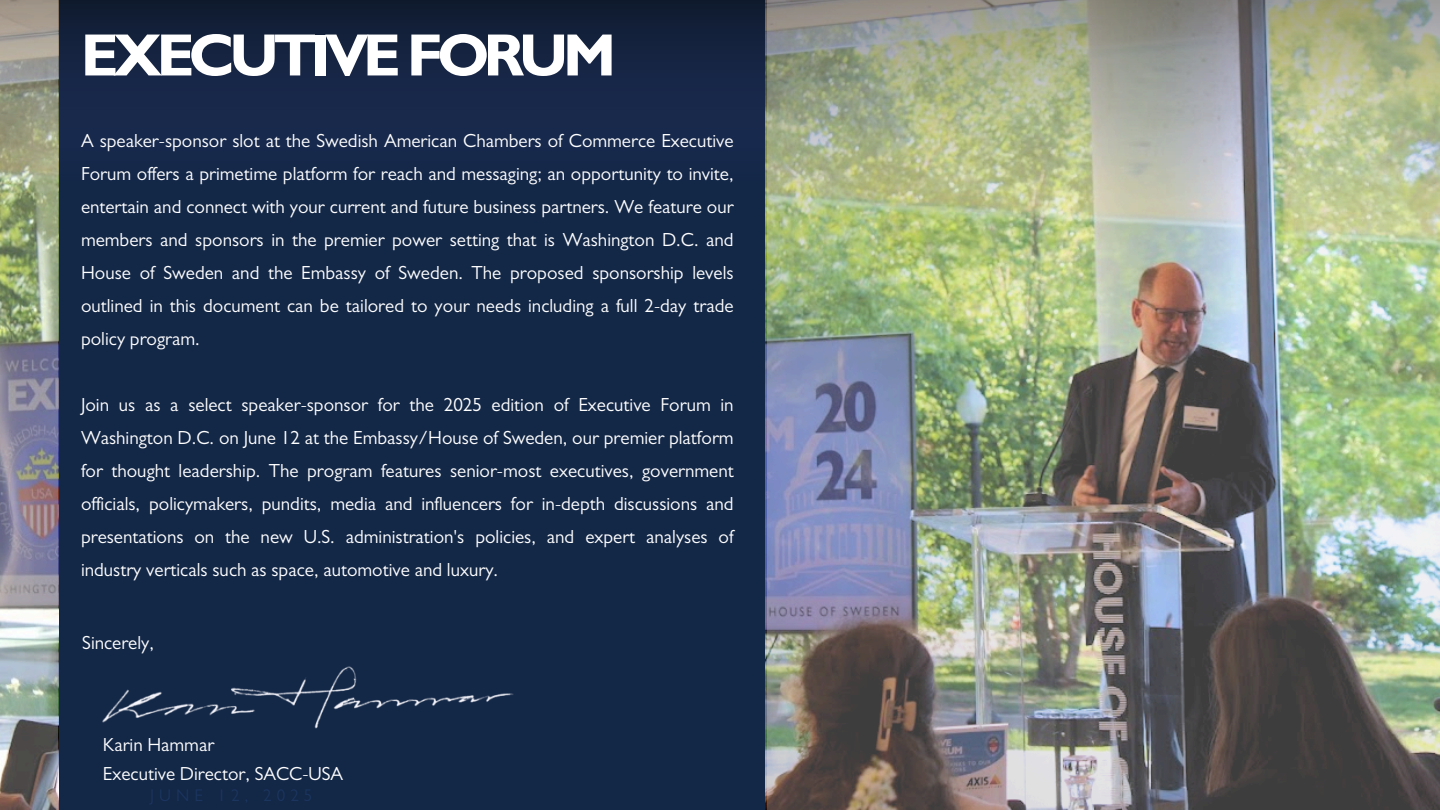
<style>
.page{position:relative;width:1440px;height:810px;background:#132747}
.page>*{position:absolute;margin:0;border:0;box-sizing:border-box;transform-origin:0 0}
.t1{font:700 60px "Gill Sans";letter-spacing:-.09em;color:#fff}
.t2{font:19px/33px "Gill Sans";color:#fff;text-align:justify}
.t3{font:17px "Gill Sans";letter-spacing:.3em;color:#1b355e}
</style>
<div class="page">
<div style="left:0;top:0;width:1440px;height:188px;background:linear-gradient(to bottom,#141f37,#182c51)"></div>
<img style="left:103px;top:666px;width:411px;height:63px">
<img style="left:767px;top:0;width:673px;height:810px">
<img style="left:0;top:0;width:58px;height:810px">
<p class="t1" style="left:81px;top:35px;width:537px">EXECUTIVE FORUM</p>
<p class="t2" style="left:81px;top:128px;width:654px">A speaker-sponsor slot at the Swedish American Chambers of Commerce Executive Forum offers a primetime platform for reach and messaging; an opportunity to invite, entertain and connect with your current and future business partners. We feature our members and sponsors in the premier power setting that is Washington D.C. and House of Sweden and the Embassy of Sweden. The proposed sponsorship levels outlined in this document can be tailored to your needs including a full 2-day trade policy program.</p>
<h2 class="t2" style="left:81px;top:392px;width:654px">Join us as a select speaker-sponsor for the 2025 edition of Executive Forum in Washington D.C. on June 12 at the Embassy/House of Sweden, our premier platform for thought leadership. The program features senior-most executives, government officials, policymakers, pundits, media and influencers for in-depth discussions and presentations on the new U.S. administration's policies, and expert analyses of industry verticals such as space, automotive and luxury.</h2>
<h2 class="t2" style="left:82px;top:629px;width:73px">Sincerely,</h2>
<h2 class="t2" style="left:103px;top:733px;width:242px;line-height:29.2px">Karin Hammar<br>Executive Director, SACC-USA</h2>
<h1 class="t3" style="left:150px;top:789px;width:164px">JUNE 12, 2025</h1>
</div>
